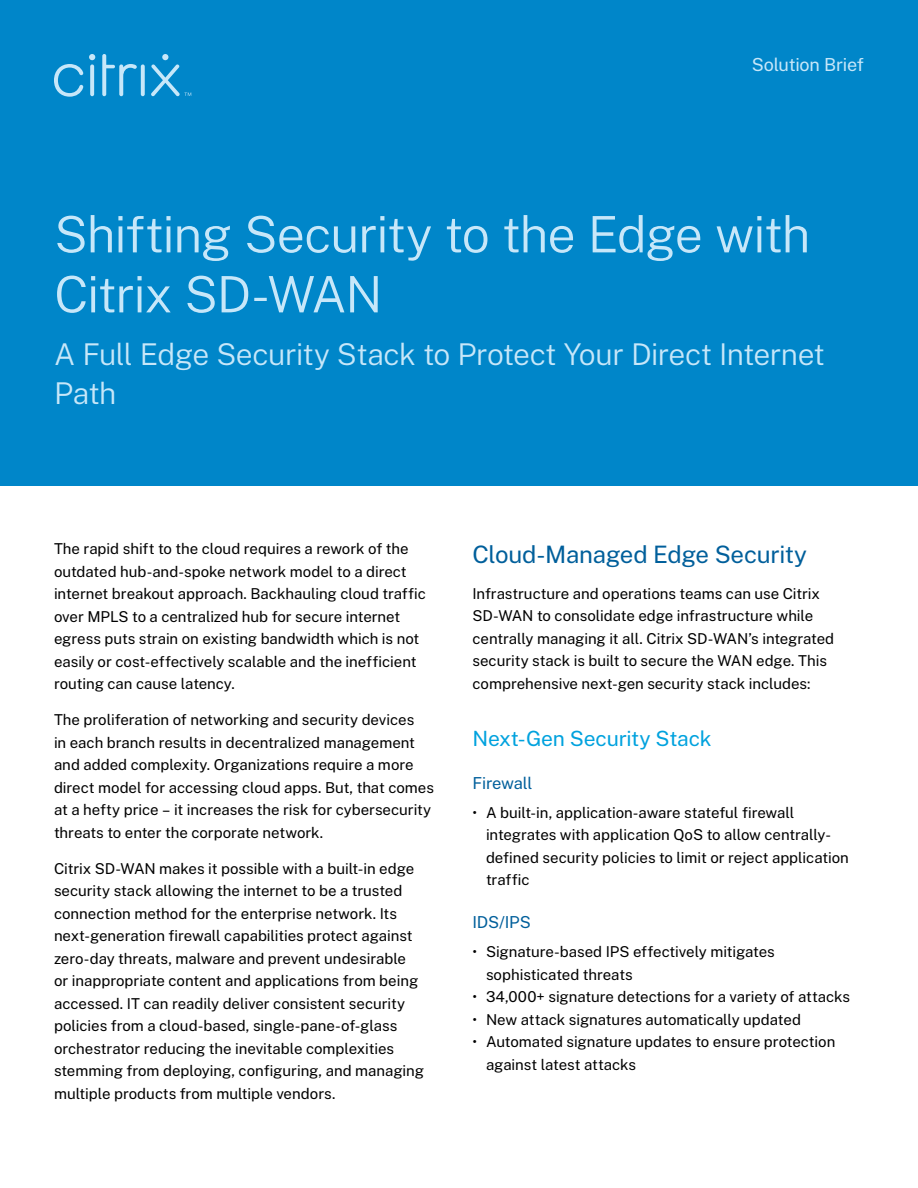
<style>
.page{position:relative;width:918px;height:1188px;background:#fff}
.page>*{position:absolute;margin:0;border:0;box-sizing:border-box;transform-origin:0 0}
.t1{font:300 50.25px/60px "Public Sans";letter-spacing:-.025em;color:#c7e7f9}
.t2{font:300 30px/39px "Public Sans";letter-spacing:-.02em;color:#c7e7f9}
.t3{font:24px "Public Sans";letter-spacing:-.015em;color:#005f9b}
.t4{font:21px "Public Sans";letter-spacing:-.01em;color:#00a2de}
.t5{font:18px "Public Sans";letter-spacing:-.015em;color:#c7e7f9}
.t6{font:16.5px "Public Sans";letter-spacing:-.015em;color:#005f9b}
.t7{font:15px/22.5px "Public Sans";letter-spacing:-.005em;color:#000}
</style>
<div class="page">
<div style="left:0;top:0;width:918px;height:486px;background:#0086c9"></div>
<svg style="left:54px;top:64px;width:29px;height:33px"></svg>
<svg style="left:102px;top:54px;width:35px;height:42px"></svg>
<svg style="left:141px;top:64px;width:4px;height:32px"></svg>
<svg style="left:90px;top:64px;width:4px;height:32px"></svg>
<svg style="left:89px;top:54px;width:6px;height:6px"></svg>
<svg style="left:151px;top:54px;width:40px;height:42px"></svg>
<p class="t5" style="left:752px;top:51px;width:114px">Solution Brief</p>
<h1 class="t1" style="left:54px;top:201px;width:758px">Shifting Security to the Edge with<br>Citrix SD-WAN</h1>
<h2 class="t2" style="left:54px;top:333px;width:772px">A Full Edge Security Stack to Protect Your Direct Internet<br>Path</h2>
<p class="t7" style="left:54px;top:537px;width:374px">The rapid shift to the cloud requires a rework of the outdated hub-and-spoke network model to a direct internet breakout approach. Backhauling cloud traffic over MPLS to a centralized hub for secure internet egress puts strain on existing bandwidth which is not easily or cost-effectively scalable and the inefficient routing can cause latency.</p>
<p class="t7" style="left:54px;top:708px;width:382px">The proliferation of networking and security devices<br>in each branch results in decentralized management and added complexity. Organizations require a more direct model for accessing cloud apps. But, that comes at a hefty price – it increases the risk for cybersecurity threats to enter the corporate network.</p>
<p class="t7" style="left:54px;top:856px;width:372px">Citrix SD-WAN makes it possible with a built-in edge security stack allowing the internet to be a trusted connection method for the enterprise network. Its next-generation firewall capabilities protect against zero-day threats, malware and prevent undesirable or inappropriate content and applications from being accessed. IT can readily deliver consistent security policies from a cloud-based, single-pane-of-glass orchestrator reducing the inevitable complexities stemming from deploying, configuring, and managing multiple products from multiple vendors.</p>
<h3 class="t3" style="left:472px;top:536px;width:336px">Cloud-Managed Edge Security</h3>
<p class="t7" style="left:472px;top:581px;width:363px">Infrastructure and operations teams can use Citrix SD-WAN to consolidate edge infrastructure while centrally managing it all. Citrix SD-WAN’s integrated security stack is built to secure the WAN edge. This comprehensive next-gen security stack includes:</p>
<h3 class="t4" style="left:472px;top:723px;width:241px">Next-Gen Security Stack</h3>
<p class="t6" style="left:472px;top:770px;width:62px">Firewall</p>
<p class="t7" style="left:486px;top:800px;width:364px;text-indent:-14px">• A built-in, application-aware stateful firewall integrates with application QoS to allow centrally&shy;defined security policies to limit or reject application traffic</p>
<p class="t6" style="left:472px;top:910px;width:60px">IDS/IPS</p>
<p class="t7" style="left:486px;top:940px;width:290px;text-indent:-14px">• Signature-based IPS effectively mitigates sophisticated threats</p>
<p class="t7" style="left:472px;top:985px;width:379px">• 34,000+ signature detections for a variety of attacks</p>
<p class="t7" style="left:472px;top:1007px;width:330px">• New attack signatures automatically updated</p>
<p class="t7" style="left:486px;top:1030px;width:351px;text-indent:-14px">• Automated signature updates to ensure protection against latest attacks</p>
</div>
